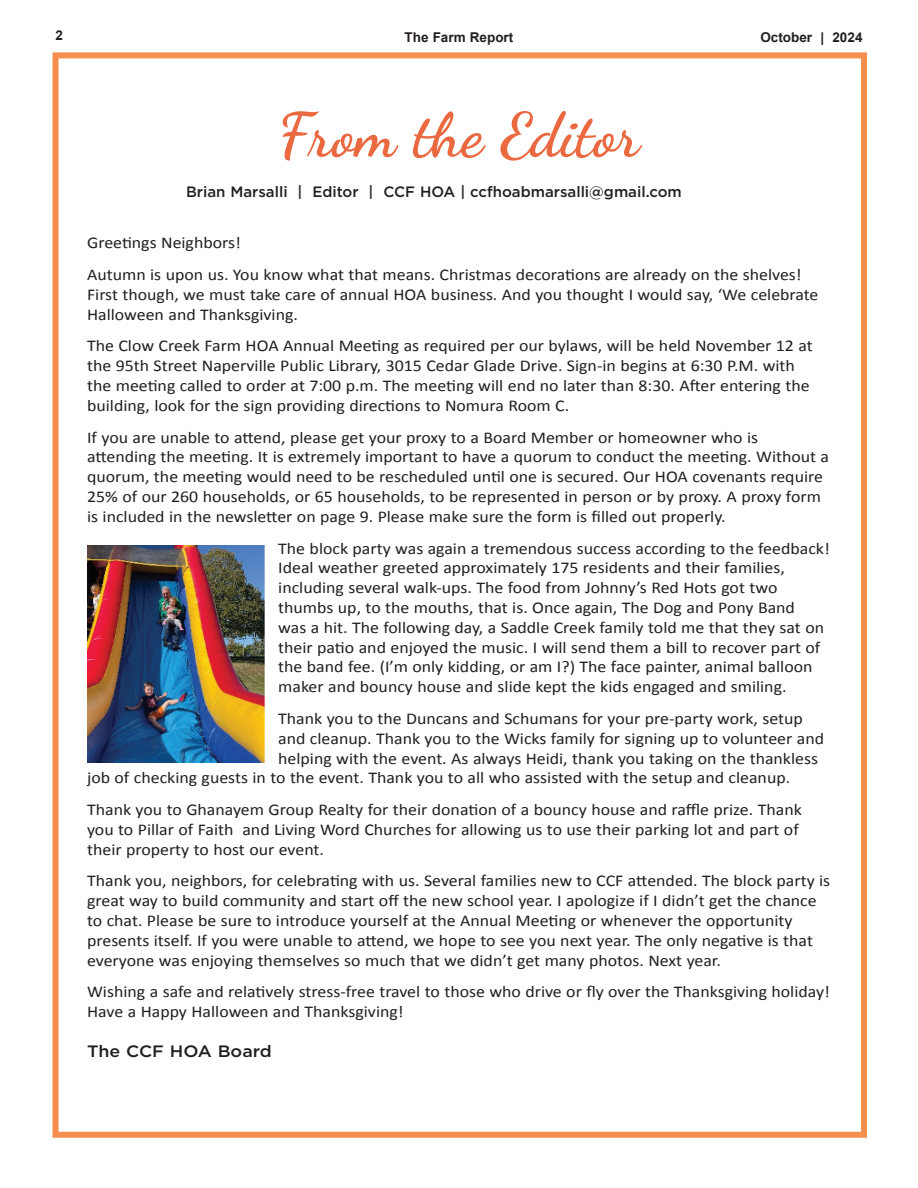
<style>
.page{position:relative;width:918px;height:1188px;background:#fff}
.page>*{position:absolute;margin:0;border:0;box-sizing:border-box;transform-origin:0 0}
.t1{font:700 61.65px "Dancing Script";color:#eb6941}
.t2{font:16.5px/19.8px "Calibri";color:#231f20;scale:1.08 1}
.t3{font:500 16.5px "Gotham";color:#231f20;scale:1.08 1}
.t4{font:500 15px "Gotham";color:#231f20}
.t5{font:700 13.5px "Arial";color:#231f20}
</style>
<div class="page">
<div style="left:52px;top:52px;width:815px;height:1086px;border:6px solid #f48f4d"></div>
<img style="left:87px;top:545px;width:177px;height:218px">
<p class="t5" style="left:56px;top:26px;width:9px">2</p>
<p class="t5" style="left:405px;top:28px;width:110px">The Farm Report</p>
<p class="t5" style="left:760px;top:28px;width:104px">October | 2024</p>
<h1 class="t1" style="left:278px;top:97px;width:366px">From the Editor</h1>
<p class="t4" style="left:186px;top:182px;width:497px">Brian Marsalli | Editor | CCF HOA | ccfhoabmarsalli@gmail.com</p>
<p class="t2" style="left:87px;top:226px;width:663px;line-height:31.8px">Greetings Neighbors!<br>Autumn is upon us. You know what that means. Christmas decorations are already on the shelves!</p>
<p class="t2" style="left:87px;top:284px;width:679px">First though, we must take care of annual HOA business. And you thought I would say, ‘We celebrate<br>Halloween and Thanksgiving.</p>
<p class="t2" style="left:87px;top:335px;width:673px">The Clow Creek Farm HOA Annual Meeting as required per our bylaws, will be held November 12 at the 95th Street Naperville Public Library, 3015 Cedar Glade Drive. Sign-in begins at 6:30 P.M. with the meeting called to order at 7:00 p.m. The meeting will end no later than 8:30. After entering the building, look for the sign providing directions to Nomura Room C.</p>
<p class="t2" style="left:87px;top:427px;width:689px">If you are unable to attend, please get your proxy to a Board Member or homeowner who is attending the meeting. It is extremely important to have a quorum to conduct the meeting. Without a quorum, the meeting would need to be rescheduled until one is secured. Our HOA covenants require 25% of our 260 households, or 65 households, to be represented in person or by proxy. A proxy form is included in the newsletter on page 9. Please make sure the form is filled out properly.</p>
<p class="t2" style="left:278px;top:538px;width:512px">The block party was again a tremendous success according to the feedback!<br>Ideal weather greeted approximately 175 residents and their families, including several walk-ups. The food from Johnny’s Red Hots got two thumbs up, to the mouths, that is. Once again, The Dog and Pony Band<br>was a hit. The following day, a Saddle Creek family told me that they sat on their patio and enjoyed the music. I will send them a bill to recover part of the band fee. (I’m only kidding, or am I?) The face painter, animal balloon maker and bouncy house and slide kept the kids engaged and smiling.</p>
<p class="t2" style="left:278px;top:708px;width:487px">Thank you to the Duncans and Schumans for your pre-party work, setup</p>
<p class="t2" style="left:278px;top:728px;width:507px">and cleanup. Thank you to the Wicks family for signing up to volunteer and</p>
<p class="t2" style="left:278px;top:748px;width:501px">helping with the event. As always Heidi, thank you taking on the thankless</p>
<p class="t2" style="left:87px;top:767px;width:653px">job of checking guests in to the event. Thank you to all who assisted with the setup and cleanup.</p>
<p class="t2" style="left:87px;top:799px;width:663px">Thank you to Ghanayem Group Realty for their donation of a bouncy house and raffle prize. Thank you to Pillar of Faith and Living Word Churches for allowing us to use their parking lot and part of their property to host our event.</p>
<p class="t2" style="left:87px;top:871px;width:690px">Thank you, neighbors, for celebrating with us. Several families new to CCF attended. The block party is great way to build community and start off the new school year. I apologize if I didn’t get the chance to chat. Please be sure to introduce yourself at the Annual Meeting or whenever the opportunity presents itself. If you were unable to attend, we hope to see you next year. The only negative is that everyone was enjoying themselves so much that we didn’t get many photos. Next year.</p>
<p class="t2" style="left:87px;top:982px;width:689px">Wishing a safe and relatively stress-free travel to those who drive or fly over the Thanksgiving holiday!<br>Have a Happy Halloween and Thanksgiving!</p>
<p class="t3" style="left:87px;top:1040px;width:173px">The CCF HOA Board</p>
</div>
